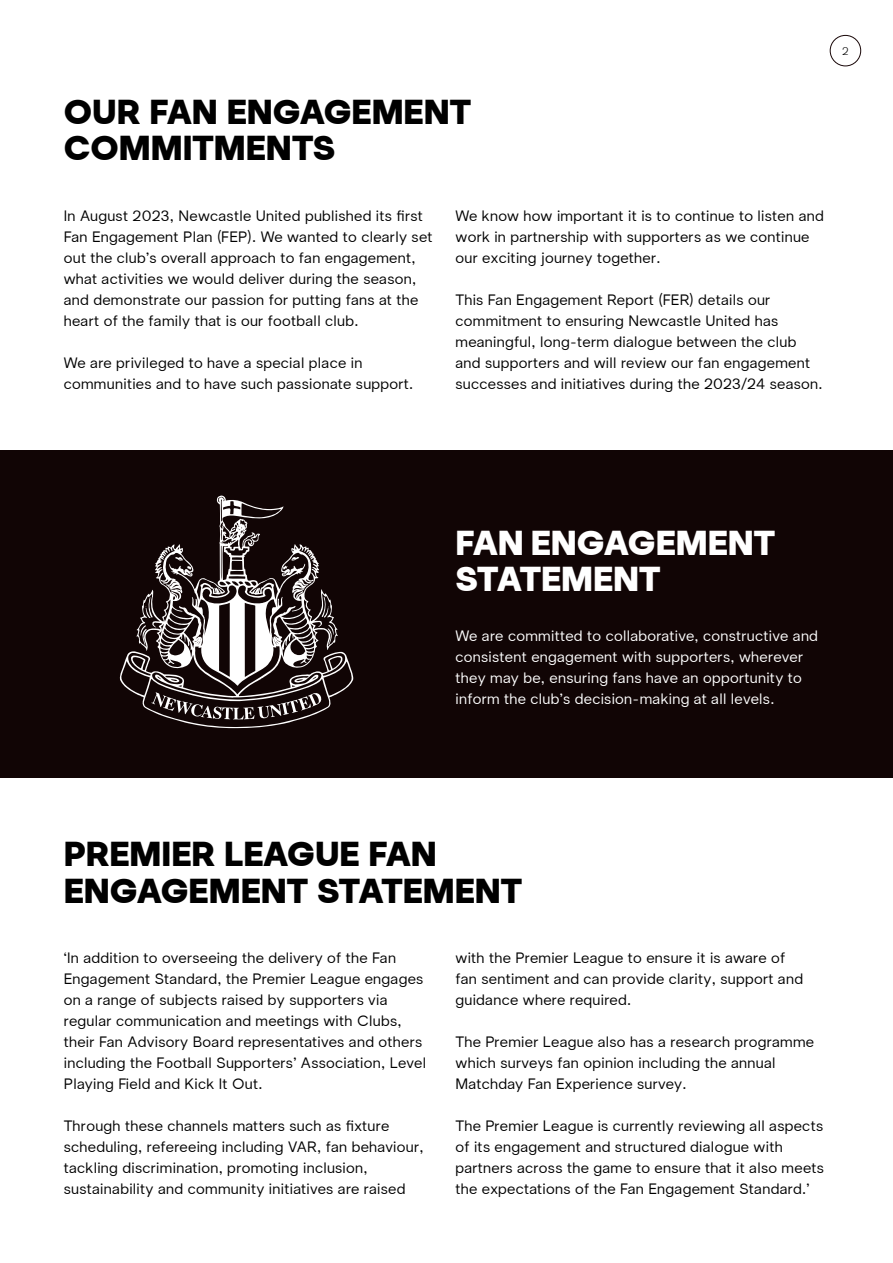
<style>
.page{position:relative;width:893px;height:1263px;background:#fff}
.page>*{position:absolute;margin:0;border:0;box-sizing:border-box;transform-origin:0 0}
.t1{font:900 34.5px/36.5px "PST Mail Sans";color:#000}
.t2{font:900 34.5px/36.5px "PST Mail Sans";color:#fff}
.t3{font:15px/21px "PST Mail Sans";letter-spacing:.02em;color:#000}
.t4{font:15px/21px "PST Mail Sans";letter-spacing:.02em;color:#fff}
.t5{font:300 11.25px "PST Mail Sans";color:#000}
</style>
<div class="page">
<div style="left:0;top:451px;width:893px;height:327px;background:#110505"></div>
<svg style="left:119px;top:495px;width:234px;height:233px"></svg>
<svg style="left:321px;top:597px;width:8px;height:21px"></svg>
<svg style="left:328px;top:625px;width:6px;height:20px"></svg>
<svg style="left:151px;top:692px;width:171px;height:27px"></svg>
<svg style="left:175px;top:557px;width:16px;height:13px"></svg>
<svg style="left:283px;top:557px;width:16px;height:12px"></svg>
<svg style="left:146px;top:597px;width:7px;height:21px"></svg>
<svg style="left:140px;top:625px;width:7px;height:20px"></svg>
<div style="left:830px;top:35px;width:31px;height:31px;border:1px solid #180607;border-radius:50%"></div>
<h1 class="t1" style="left:64px;top:97px;width:409px">OUR FAN ENGAGEMENT<br>COMMITMENTS</h1>
<p class="t3" style="left:64px;top:206px;width:370px">In August 2023, Newcastle United published its first Fan Engagement Plan (FEP). We wanted to clearly set out the club’s overall approach to fan engagement, what activities we would deliver during the season, and demonstrate our passion for putting fans at the heart of the family that is our football club.</p>
<p class="t3" style="left:64px;top:353px;width:351px">We are privileged to have a special place in communities and to have such passionate support.</p>
<p class="t3" style="left:455px;top:206px;width:370px">We know how important it is to continue to listen and work in partnership with supporters as we continue our exciting journey together.</p>
<p class="t3" style="left:455px;top:290px;width:369px">This Fan Engagement Report (FER) details our commitment to ensuring Newcastle United has meaningful, long-term dialogue between the club and supporters and will review our fan engagement successes and initiatives during the 2023/24 season.</p>
<p class="t5" style="left:842px;top:44px;width:8px">2</p>
<h1 class="t2" style="left:455px;top:527px;width:321px">FAN ENGAGEMENT<br>STATEMENT</h1>
<p class="t4" style="left:455px;top:626px;width:364px">We are committed to collaborative, constructive and consistent engagement with supporters, wherever they may be, ensuring fans have an opportunity to inform the club’s decision-making at all levels.</p>
<h1 class="t1" style="left:64px;top:839px;width:460px">PREMIER LEAGUE FAN<br>ENGAGEMENT STATEMENT</h1>
<p class="t3" style="left:64px;top:948px;width:364px">‘In addition to overseeing the delivery of the Fan Engagement Standard, the Premier League engages on a range of subjects raised by supporters via regular communication and meetings with Clubs, their Fan Advisory Board representatives and others including the Football Supporters’ Association, Level Playing Field and Kick It Out.</p>
<p class="t3" style="left:64px;top:1116px;width:361px">Through these channels matters such as fixture scheduling, refereeing including VAR, fan behaviour, tackling discrimination, promoting inclusion, sustainability and community initiatives are raised</p>
<p class="t3" style="left:455px;top:948px;width:349px">with the Premier League to ensure it is aware of fan sentiment and can provide clarity, support and guidance where required.</p>
<p class="t3" style="left:455px;top:1032px;width:360px">The Premier League also has a research programme which surveys fan opinion including the annual<br>Matchday Fan Experience survey.</p>
<p class="t3" style="left:455px;top:1116px;width:370px">The Premier League is currently reviewing all aspects of its engagement and structured dialogue with partners across the game to ensure that it also meets the expectations of the Fan Engagement Standard.’</p>
</div>
